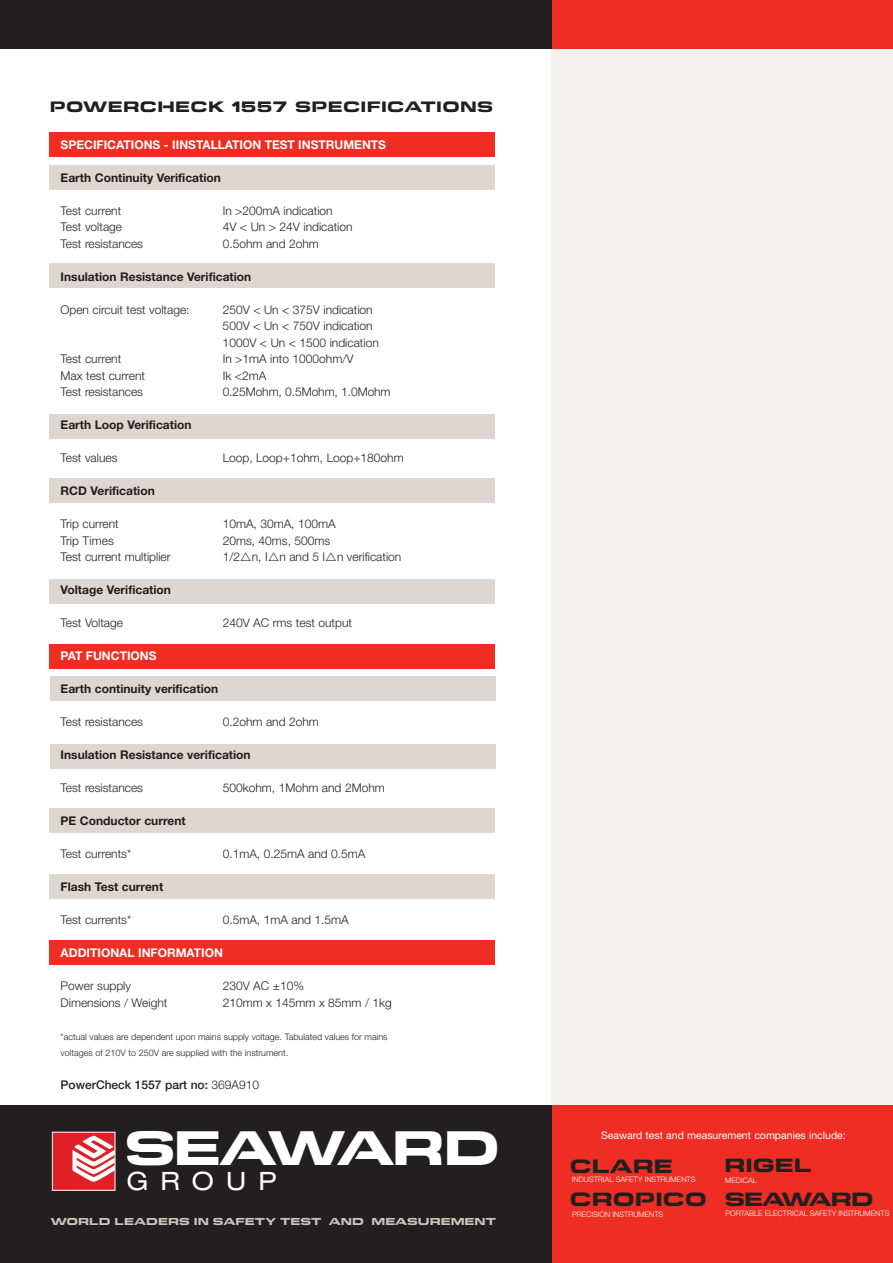
<style>
.page{position:relative;width:893px;height:1263px;background:#fff}
.page>*{position:absolute;margin:0;border:0;box-sizing:border-box;transform-origin:0 0}
.t1{font:48.15px "Seaward";letter-spacing:-.05em;color:#fff}
.t2{font:expanded 25.35px "Helvetica Neue";letter-spacing:.48em;color:#fff}
.t3{font:19.05px "Seaward";color:#231f20}
.t4{font:19.05px "Seaward";letter-spacing:-.05em;color:#231f20}
.t5{font:15px "Seaward";letter-spacing:.02em;color:#231f20}
.t6{font:300 12px/16.5px "Helvetica Neue";color:#231f20}
.t7{font:700 12px "Helvetica Neue";color:#231f20}
.t8{font:700 12px "Helvetica Neue";color:#fff}
.t9{font:500 12px "Helvetica Neue";color:#231f20}
.t10{font:10.5px "Helvetica Neue";color:#fff}
.t11{font:10.05px "Seaward";color:#c9c3ba}
.t12{font:300 9px/16.5px "Helvetica Neue";color:#231f20}
.t13{font:300 7.5px "Helvetica Neue";color:#fff}
.s1{font-weight:300}
</style>
<div class="page">
<div style="left:51px;top:676px;width:445px;height:24px;background:#ddd6d1"></div>
<div style="left:51px;top:744px;width:445px;height:24px;background:#ddd6d1"></div>
<div style="left:552px;top:14px;width:341px;height:1246px;background:#f3f2ef"></div>
<div style="left:525px;top:1105px;width:368px;height:158px;background:#ee2e22"></div>
<div style="left:0;top:1105px;width:552px;height:158px;background:#231f20"></div>
<div style="left:53px;top:1132px;width:62px;height:58px;background:#e01f26"></div>
<svg style="left:72px;top:1135px;width:41px;height:47px"></svg>
<div style="left:52px;top:1132px;width:63px;height:59px;border:1px solid #fff"></div>
<div style="left:3px;top:0;width:890px;height:49px;background:#ee2e22"></div>
<div style="left:0;top:0;width:552px;height:49px;background:#231f20"></div>
<div style="left:50px;top:165px;width:445px;height:24px;background:#ddd6d1"></div>
<div style="left:50px;top:132px;width:445px;height:24px;background:#ee2e22"></div>
<div style="left:50px;top:644px;width:445px;height:24px;background:#ee2e22"></div>
<div style="left:50px;top:263px;width:445px;height:24px;background:#ddd6d1"></div>
<div style="left:50px;top:414px;width:445px;height:25px;background:#ddd6d1"></div>
<div style="left:50px;top:580px;width:445px;height:24px;background:#ddd6d1"></div>
<div style="left:50px;top:478px;width:445px;height:24px;background:#ddd6d1"></div>
<div style="left:50px;top:808px;width:445px;height:24px;background:#ddd6d1"></div>
<div style="left:50px;top:875px;width:445px;height:24px;background:#ddd6d1"></div>
<div style="left:50px;top:940px;width:445px;height:25px;background:#ee2e22"></div>
<p class="t5" style="left:50px;top:98px;width:445px">POWERCHECK 1557 SPECIFICATIONS</p>
<p class="t8" style="left:61px;top:140px;width:327px">SPECIFICATIONS - IINSTALLATION TEST INSTRUMENTS</p>
<p class="t7" style="left:61px;top:173px;width:162px">Earth Continuity Verification</p>
<p class="t6" style="left:61px;top:202px;width:62px">Test current</p>
<p class="t6" style="left:223px;top:202px;width:112px">In &gt;200mA indication</p>
<p class="t6" style="left:61px;top:218px;width:63px">Test voltage</p>
<p class="t6" style="left:223px;top:218px;width:131px">4V &lt; Un &gt; 24V indication</p>
<p class="t6" style="left:61px;top:235px;width:84px">Test resistances</p>
<p class="t6" style="left:223px;top:235px;width:98px">0.5ohm and 2ohm</p>
<p class="t7" style="left:61px;top:272px;width:192px">Insulation Resistance Verification</p>
<p class="t6" style="left:61px;top:301px;width:130px">Open circuit test voltage:</p>
<p class="t6" style="left:223px;top:301px;width:158px">250V &lt; Un &lt; 375V indication<br>500V &lt; Un &lt; 750V indication<br>1000V &lt; Un &lt; 1500 indication</p>
<p class="t6" style="left:61px;top:350px;width:62px">Test current</p>
<p class="t6" style="left:223px;top:350px;width:132px">In &gt;1mA into 1000ohm/V</p>
<p class="t6" style="left:61px;top:367px;width:86px">Max test current</p>
<p class="t6" style="left:223px;top:367px;width:45px">Ik &lt;2mA</p>
<p class="t6" style="left:61px;top:383px;width:84px">Test resistances</p>
<p class="t6" style="left:223px;top:383px;width:169px">0.25Mohm, 0.5Mohm, 1.0Mohm</p>
<p class="t7" style="left:61px;top:420px;width:132px">Earth Loop Verification</p>
<p class="t6" style="left:61px;top:449px;width:58px">Test values</p>
<p class="t6" style="left:223px;top:449px;width:183px">Loop, Loop+1ohm, Loop+180ohm</p>
<p class="t7" style="left:61px;top:486px;width:96px">RCD Verification</p>
<p class="t6" style="left:61px;top:515px;width:60px">Trip current</p>
<p class="t6" style="left:223px;top:515px;width:115px">10mA, 30mA, 100mA</p>
<p class="t6" style="left:61px;top:532px;width:55px">Trip Times</p>
<p class="t6" style="left:223px;top:532px;width:109px">20ms, 40ms, 500ms</p>
<p class="t6" style="left:61px;top:548px;width:111px">Test current multiplier</p>
<p class="t6" style="left:223px;top:548px;width:180px">1/2 n, I n and 5 I n verification</p>
<p class="t7" style="left:61px;top:585px;width:112px">Voltage Verification</p>
<p class="t6" style="left:61px;top:614px;width:64px">Test Voltage</p>
<p class="t6" style="left:223px;top:614px;width:131px">240V AC rms test output</p>
<p class="t8" style="left:61px;top:651px;width:97px">PAT FUNCTIONS</p>
<p class="t7" style="left:61px;top:684px;width:159px">Earth continuity verification</p>
<p class="t6" style="left:61px;top:713px;width:84px">Test resistances</p>
<p class="t6" style="left:223px;top:713px;width:98px">0.2ohm and 2ohm</p>
<p class="t7" style="left:61px;top:750px;width:192px">Insulation Resistance verification</p>
<p class="t6" style="left:61px;top:779px;width:84px">Test resistances</p>
<p class="t6" style="left:223px;top:779px;width:164px">500kohm, 1Mohm and 2Mohm</p>
<p class="t7" style="left:61px;top:816px;width:127px">PE Conductor current</p>
<p class="t6" style="left:61px;top:845px;width:72px">Test currents*</p>
<p class="t6" style="left:223px;top:845px;width:144px">0.1mA, 0.25mA and 0.5mA</p>
<p class="t7" style="left:61px;top:882px;width:104px">Flash Test current</p>
<p class="t6" style="left:61px;top:911px;width:72px">Test currents*</p>
<p class="t6" style="left:223px;top:911px;width:128px">0.5mA, 1mA and 1.5mA</p>
<p class="t8" style="left:61px;top:948px;width:164px">ADDITIONAL INFORMATION</p>
<p class="t6" style="left:61px;top:977px;width:72px">Power supply</p>
<p class="t6" style="left:223px;top:977px;width:83px">230V AC ±10%</p>
<p class="t6" style="left:61px;top:994px;width:108px">Dimensions / Weight</p>
<p class="t6" style="left:223px;top:994px;width:171px">210mm x 145mm x 85mm / 1kg</p>
<p class="t12" style="left:61px;top:1028px;width:328px">*actual values are dependent upon mains supply voltage. Tabulated values for mains voltages of 210V to 250V are supplied with the instrument.</p>
<p class="t9" style="left:61px;top:1080px;width:200px">PowerCheck 1557 part no: <span class="s1">369A910</span></p>
<h1 class="t1" style="left:124px;top:1120px;width:377px">SEAWARD</h1>
<h2 class="t2" style="left:126px;top:1172px;width:152px">GROUP</h2>
<p class="t11" style="left:51px;top:1215px;width:447px">WORLD LEADERs IN SAFETY TEST AND MEASUREMENT</p>
<p class="t10" style="left:601px;top:1132px;width:246px">Seaward test and measurement companies include:</p>
<h3 class="t3" style="left:570px;top:1155px;width:104px">CLARE</h3>
<p class="t13" style="left:572px;top:1175px;width:125px">INDUSTRIAL SAFETY INSTRUMENTS</p>
<h3 class="t3" style="left:570px;top:1189px;width:138px">CROPICO</h3>
<p class="t13" style="left:572px;top:1209px;width:93px">PRECISION INSTRUMENTS</p>
<h3 class="t3" style="left:724px;top:1155px;width:89px">RIGEL</h3>
<p class="t13" style="left:725px;top:1175px;width:33px">MEDICAL</p>
<h3 class="t4" style="left:725px;top:1188px;width:150px">SEAWARD</h3>
<p class="t13" style="left:725px;top:1209px;width:166px">PORTABLE ELECTRICAL SAFETY INSTRUMENTS</p>
</div>
